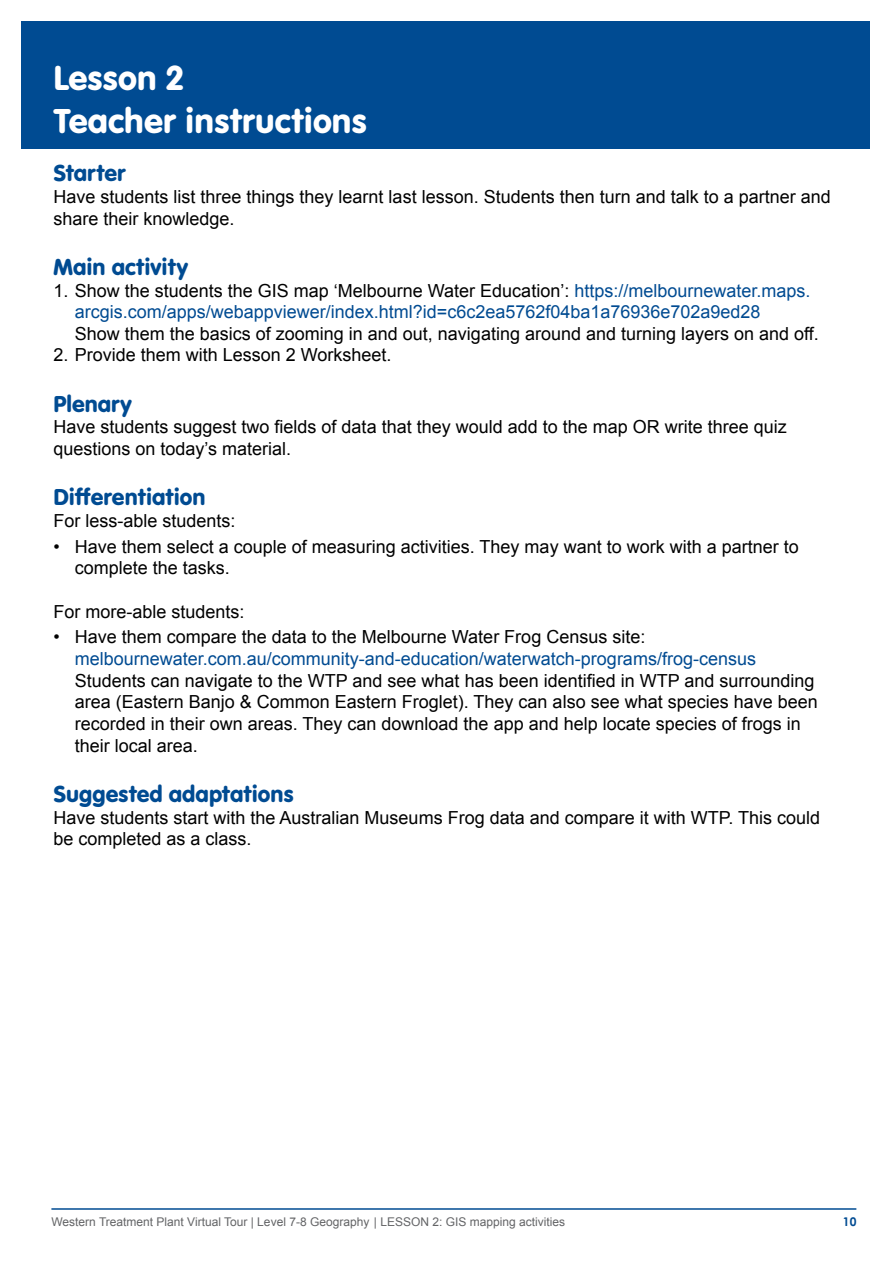
<style>
.page{position:relative;width:893px;height:1263px;background:#fff}
.page>*{position:absolute;margin:0;border:0;box-sizing:border-box;transform-origin:0 0}
.t1{font:36px/43.2px "VAG Rundschrift D";color:#fff}
.t2{font:24px "VAG Rundschrift D";color:#004b92}
.t3{font:18px/21.6px "Arial";color:#000}
.t4{font:18px/21.6px "Arial";color:#004b92}
.t5{font:12px "Arial";color:#636466}
.t6{font:700 12px "Century Gothic Pro";color:#004b92}
.s1{color:#000}
</style>
<div class="page">
<hr style="left:51px;top:1208px;width:805px;height:2px;background:#004b92">
<div style="left:22px;top:21px;width:848px;height:127px;background:#004b92"></div>
<h1 class="t1" style="left:53px;top:57px;width:315px">Lesson 2<br>Teacher instructions</h1>
<h2 class="t2" style="left:53px;top:159px;width:74px">Starter</h2>
<p class="t3" style="left:53px;top:186px;width:779px">Have students list three things they learnt last lesson. Students then turn and talk to a partner and share their knowledge.</p>
<h2 class="t2" style="left:53px;top:253px;width:136px">Main activity</h2>
<p class="t4" style="left:75px;top:280px;width:737px;text-indent:-21px"><span class="s1">1. Show the students the GIS map ‘Melbourne Water Education’:</span> https://melbournewater.maps. arcgis.com/apps/webappviewer/index.html?id=c6c2ea5762f04ba1a76936e702a9ed28</p>
<p class="t3" style="left:75px;top:323px;width:746px">Show them the basics of zooming in and out, navigating around and turning layers on and off.</p>
<p class="t3" style="left:53px;top:344px;width:340px">2. Provide them with Lesson 2 Worksheet.</p>
<h2 class="t2" style="left:53px;top:389px;width:80px">Plenary</h2>
<p class="t3" style="left:53px;top:416px;width:735px">Have students suggest two fields of data that they would add to the map OR write three quiz questions on today’s material.</p>
<h2 class="t2" style="left:53px;top:483px;width:154px">Differentiation</h2>
<p class="t3" style="left:53px;top:510px;width:184px">For less-able students:</p>
<p class="t3" style="left:75px;top:536px;width:725px;text-indent:-21px">• Have them select a couple of measuring activities. They may want to work with a partner to complete the tasks.</p>
<p class="t3" style="left:53px;top:601px;width:193px">For more-able students:</p>
<p class="t3" style="left:53px;top:626px;width:593px">• Have them compare the data to the Melbourne Water Frog Census site:</p>
<p class="t4" style="left:75px;top:648px;width:683px">melbournewater.com.au/community-and-education/waterwatch-programs/frog-census</p>
<p class="t3" style="left:75px;top:670px;width:745px">Students can navigate to the WTP and see what has been identified in WTP and surrounding area (Eastern Banjo &amp; Common Eastern Froglet). They can also see what species have been recorded in their own areas. They can download the app and help locate species of frogs in their local area.</p>
<h2 class="t2" style="left:53px;top:780px;width:242px">Suggested adaptations</h2>
<p class="t3" style="left:53px;top:806px;width:768px">Have students start with the Australian Museums Frog data and compare it with WTP. This could be completed as a class.</p>
<p class="t5" style="left:51px;top:1214px;width:515px">Western Treatment Plant Virtual Tour | Level 7-8 Geography | LESSON 2: GIS mapping activities</p>
<p class="t6" style="left:843px;top:1214px;width:15px">10</p>
</div>
